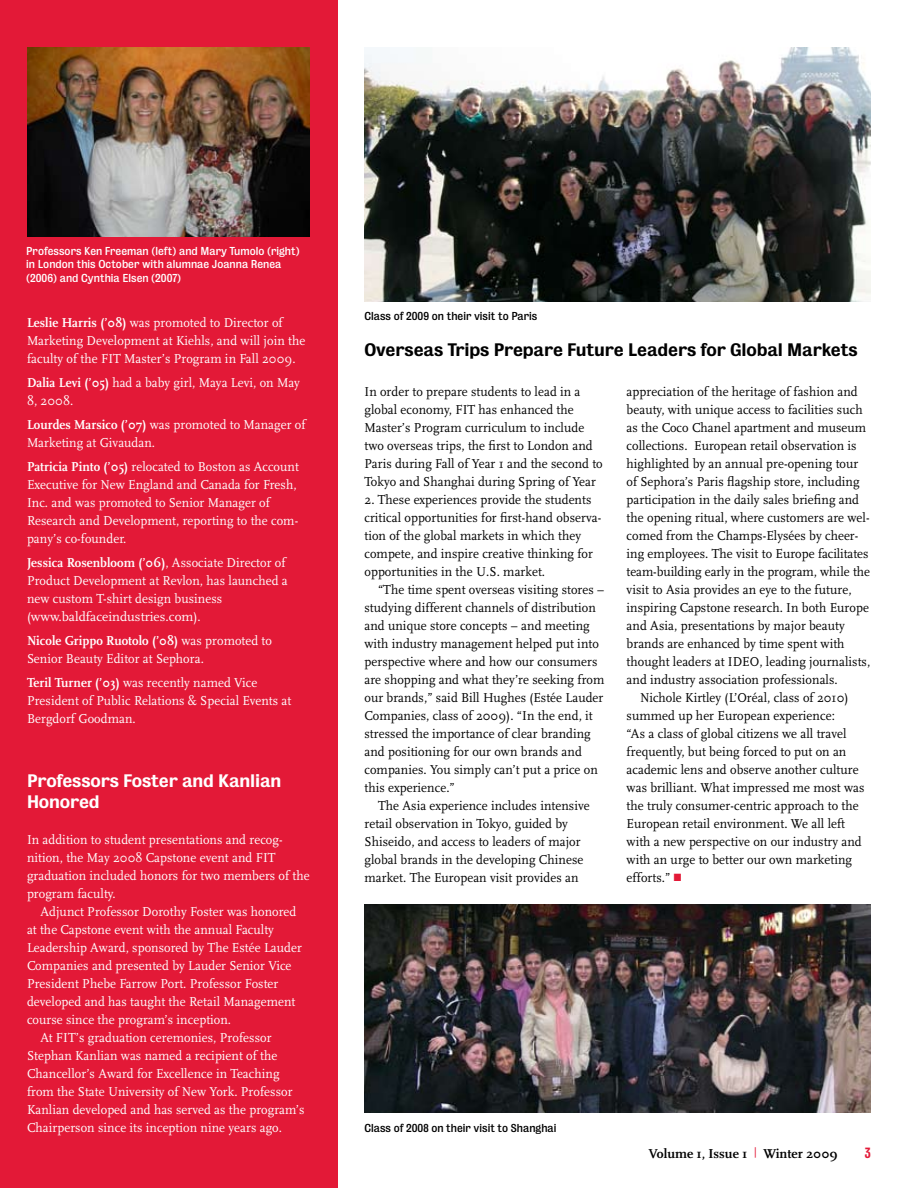
<style>
.page{position:relative;width:918px;height:1188px;background:#fff}
.page>*{position:absolute;margin:0;border:0;box-sizing:border-box;transform-origin:0 0}
.t1{font:16.5px "Bureau Grotesque Five Five";letter-spacing:-.01em;color:#000}
.t2{font:16.5px/21px "Bureau Grotesque Five Five";letter-spacing:-.01em;color:#fff}
.t3{font:13.5px/18px "Scala";letter-spacing:.005em;color:#000;scale:.95 1}
.t4{font:13.5px/18px "Scala";letter-spacing:.005em;color:#fff;scale:.95 1}
.t5{font:700 13.5px "Scala";color:#000}
.t6{font:13.5px "Bureau Grotesque Three Five";color:#e31937}
.t7{font:10.5px/13.5px "Bureau Grotesque Five Three";color:#fff}
.t8{font:10.5px "Bureau Grotesque Five Three";color:#000}
.s1{font-weight:700}
.s2{color:#e31937}
</style>
<div class="page">
<div style="left:0;top:0;width:338px;height:1188px;background:#e31937"></div>
<img style="left:364px;top:48px;width:507px;height:254px">
<img style="left:364px;top:904px;width:507px;height:209px">
<img style="left:28px;top:47px;width:281px;height:190px">
<p class="t7" style="left:26px;top:244px;width:275px">Professors Ken Freeman (left) and Mary Tumolo (right) in London this October with alumnae Joanna Renea (2006) and Cynthia Elsen (2007)</p>
<p class="t4" style="left:27px;top:314px;width:294px"><span class="s1">Leslie Harris (’08)</span> was promoted to Director of<br>Marketing Development at Kiehls, and will join the faculty of the FIT Master’s Program in Fall 2009.</p>
<p class="t4" style="left:27px;top:374px;width:289px"><span class="s1">Dalia Levi (’05)</span> had a baby girl, Maya Levi, on May<br>8, 2008.</p>
<p class="t4" style="left:27px;top:416px;width:295px"><span class="s1">Lourdes Marsico (’07)</span> was promoted to Manager of<br>Marketing at Givaudan.</p>
<p class="t4" style="left:27px;top:458px;width:288px"><span class="s1">Patricia Pinto (’05)</span> relocated to Boston as Account Executive for New England and Canada for Fresh, Inc. and was promoted to Senior Manager of Research and Development, reporting to the com&shy;pany’s co-founder.</p>
<p class="t4" style="left:27px;top:554px;width:276px"><span class="s1">Jessica Rosenbloom (’06)</span>, Associate Director of Product Development at Revlon, has launched a new custom T-shirt design business (www.baldfaceindustries.com).</p>
<p class="t4" style="left:27px;top:632px;width:259px"><span class="s1">Nicole Grippo Ruotolo (’08)</span> was promoted to<br>Senior Beauty Editor at Sephora.</p>
<p class="t4" style="left:27px;top:674px;width:280px"><span class="s1">Teril Turner (’03)</span> was recently named Vice<br>President of Public Relations &amp; Special Events at<br>Bergdorf Goodman.</p>
<p class="t2" style="left:27px;top:771px;width:256px">Professors Foster and Kanlian<br>Honored</p>
<p class="t4" style="left:27px;top:831px;width:299px">In addition to student presentations and recog&shy;nition, the May 2008 Capstone event and FIT graduation included honors for two members of the program faculty.</p>
<p class="t4" style="left:41px;top:903px;width:271px">Adjunct Professor Dorothy Foster was honored</p>
<p class="t4" style="left:27px;top:921px;width:262px">at the Capstone event with the annual Faculty</p>
<p class="t4" style="left:27px;top:939px;width:291px">Leadership Award, sponsored by The Estée Lauder</p>
<p class="t4" style="left:27px;top:957px;width:280px">Companies and presented by Lauder Senior Vice</p>
<p class="t4" style="left:27px;top:975px;width:266px">President Phebe Farrow Port. Professor Foster</p>
<p class="t4" style="left:27px;top:993px;width:284px">developed and has taught the Retail Management</p>
<p class="t4" style="left:27px;top:1011px;width:216px">course since the program’s inception.</p>
<p class="t4" style="left:41px;top:1029px;width:245px">At FIT’s graduation ceremonies, Professor</p>
<p class="t4" style="left:27px;top:1047px;width:265px">Stephan Kanlian was named a recipient of the</p>
<p class="t4" style="left:27px;top:1065px;width:267px">Chancellor’s Award for Excellence in Teaching</p>
<p class="t4" style="left:27px;top:1083px;width:281px">from the State University of New York. Professor</p>
<p class="t4" style="left:27px;top:1101px;width:294px">Kanlian developed and has served as the program’s</p>
<p class="t4" style="left:27px;top:1119px;width:270px">Chairperson since its inception nine years ago.</p>
<p class="t8" style="left:364px;top:310px;width:174px">Class of 2009 on their visit to Paris</p>
<p class="t1" style="left:364px;top:341px;width:495px">Overseas Trips Prepare Future Leaders for Global Markets</p>
<p class="t3" style="left:365px;top:383px;width:252px">In order to prepare students to lead in a global economy, FIT has enhanced the Master’s Program curriculum to include two overseas trips, the first to London and Paris during Fall of Year 1 and the second to Tokyo and Shanghai during Spring of Year</p>
<p class="t3" style="left:365px;top:491px;width:251px">2. These experiences provide the students critical opportunities for first-hand observa&shy;tion of the global markets in which they compete, and inspire creative thinking for opportunities in the U.S. market.</p>
<p class="t3" style="left:365px;top:581px;width:254px;text-indent:14px">“The time spent overseas visiting stores – studying different channels of distribution and unique store concepts – and meeting with industry management helped put into perspective where and how our consumers are shopping and what they’re seeking from our brands,” said Bill Hughes (Estée Lauder Companies, class of 2009). “In the end, it stressed the importance of clear branding and positioning for our own brands and companies. You simply can’t put a price on this experience.”</p>
<p class="t3" style="left:365px;top:797px;width:239px;text-indent:14px">The Asia experience includes intensive retail observation in Tokyo, guided by Shiseido, and access to leaders of major global brands in the developing Chinese market. The European visit provides an</p>
<p class="t3" style="left:627px;top:383px;width:245px">appreciation of the heritage of fashion and</p>
<p class="t3" style="left:627px;top:401px;width:250px">beauty, with unique access to facilities such</p>
<p class="t3" style="left:627px;top:419px;width:254px">as the Coco Chanel apartment and museum</p>
<p class="t3" style="left:627px;top:437px;width:244px">collections. European retail observation is</p>
<p class="t3" style="left:627px;top:455px;width:245px">highlighted by an annual pre-opening tour</p>
<p class="t3" style="left:627px;top:473px;width:247px">of Sephora’s Paris flagship store, including</p>
<p class="t3" style="left:627px;top:491px;width:246px">participation in the daily sales briefing and</p>
<p class="t3" style="left:627px;top:509px;width:257px">the opening ritual, where customers are wel-</p>
<p class="t3" style="left:627px;top:527px;width:245px">comed from the Champs-Elysées by cheer-</p>
<p class="t3" style="left:627px;top:545px;width:256px">ing employees. The visit to Europe facilitates</p>
<p class="t3" style="left:627px;top:563px;width:258px">team-building early in the program, while the</p>
<p class="t3" style="left:627px;top:581px;width:238px">visit to Asia provides an eye to the future,</p>
<p class="t3" style="left:627px;top:599px;width:257px">inspiring Capstone research. In both Europe</p>
<p class="t3" style="left:627px;top:617px;width:231px">and Asia, presentations by major beauty</p>
<p class="t3" style="left:627px;top:635px;width:231px">brands are enhanced by time spent with</p>
<p class="t3" style="left:627px;top:653px;width:258px">thought leaders at IDEO, leading journalists,</p>
<p class="t3" style="left:627px;top:671px;width:224px">and industry association professionals.</p>
<p class="t3" style="left:640px;top:689px;width:221px">Nichole Kirtley (L’Oréal, class of 2010)</p>
<p class="t3" style="left:627px;top:707px;width:221px">summed up her European experience:</p>
<p class="t3" style="left:627px;top:725px;width:233px">“As a class of global citizens we all travel</p>
<p class="t3" style="left:627px;top:743px;width:233px">frequently, but being forced to put on an</p>
<p class="t3" style="left:627px;top:761px;width:246px">academic lens and observe another culture</p>
<p class="t3" style="left:627px;top:779px;width:252px">was brilliant. What impressed me most was</p>
<p class="t3" style="left:627px;top:797px;width:246px">the truly consumer-centric approach to the</p>
<p class="t3" style="left:627px;top:815px;width:231px">European retail environment. We all left</p>
<p class="t3" style="left:627px;top:833px;width:249px">with a new perspective on our industry and</p>
<p class="t3" style="left:627px;top:851px;width:239px">with an urge to better our own marketing</p>
<p class="t3" style="left:627px;top:869px;width:59px">efforts.” <span class="s2">■</span></p>
<p class="t8" style="left:364px;top:1121px;width:193px">Class of 2008 on their visit to Shanghai</p>
<p class="t5" style="left:649px;top:1146px;width:190px">Volume 1, Issue 1 <sup>|</sup> Winter 2009</p>
<p class="t6" style="left:865px;top:1145px;width:7px">3</p>
</div>
